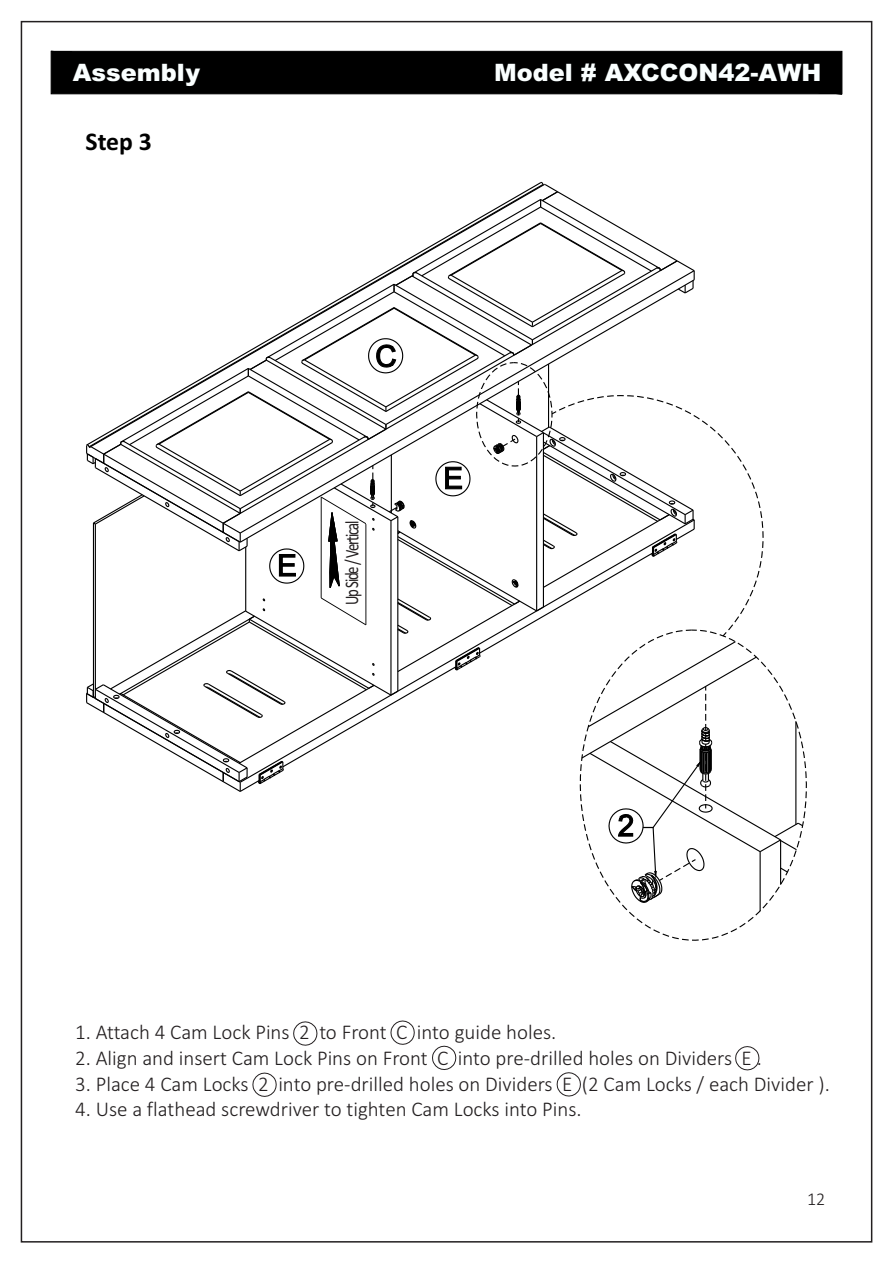
<style>
.page{position:relative;width:893px;height:1263px;background:#fff}
.page>*{position:absolute;margin:0;border:0;box-sizing:border-box;transform-origin:0 0}
.t1{font:700 25.65px "Calibri";color:#000}
.t2{font:900 24px "Arial";color:#faffff}
.t3{font:300 21px "Calibri";color:#231f20}
.t4{font:19.35px "Calibri";letter-spacing:-.095em;color:#231f20;scale:.77 1}
.t5{font:300 18px "Calibri";color:#231f20}
</style>
<div class="page">
<svg style="left:293px;top:1021px;width:25px;height:25px"></svg>
<svg style="left:390px;top:1020px;width:25px;height:25px"></svg>
<svg style="left:432px;top:1045px;width:25px;height:25px"></svg>
<svg style="left:735px;top:1046px;width:25px;height:25px"></svg>
<svg style="left:252px;top:1072px;width:25px;height:25px"></svg>
<svg style="left:556px;top:1072px;width:25px;height:25px"></svg>
<svg style="left:86px;top:181px;width:721px;height:760px"></svg>
<div style="left:50px;top:51px;width:793px;height:43px;background:#000"></div>
<p class="t2" style="left:73px;top:64px;width:129px">Assembly</p>
<p class="t2" style="left:494px;top:64px;width:329px">Model # AXCCON42-AWH</p>
<p class="t1" style="left:86px;top:130px;width:68px">Step 3</p>
<p class="t4" style="left:344px;top:605px;width:111px;rotate:-90deg">Up Side / Vertical</p>
<p class="t3" style="left:75px;top:1024px;width:483px">1. Attach 4 Cam Lock Pins 2 to Front C into guide holes.</p>
<p class="t3" style="left:75px;top:1049px;width:688px">2. Align and insert Cam Lock Pins on Front C into pre-drilled holes on Dividers E .</p>
<p class="t3" style="left:75px;top:1075px;width:756px">3. Place 4 Cam Locks 2 into pre-drilled holes on Dividers E (2 Cam Locks / each Divider ).</p>
<p class="t3" style="left:75px;top:1100px;width:508px">4. Use a flathead screwdriver to tighten Cam Locks into Pins.</p>
<p class="t5" style="left:807px;top:1191px;width:20px">12</p>
</div>
